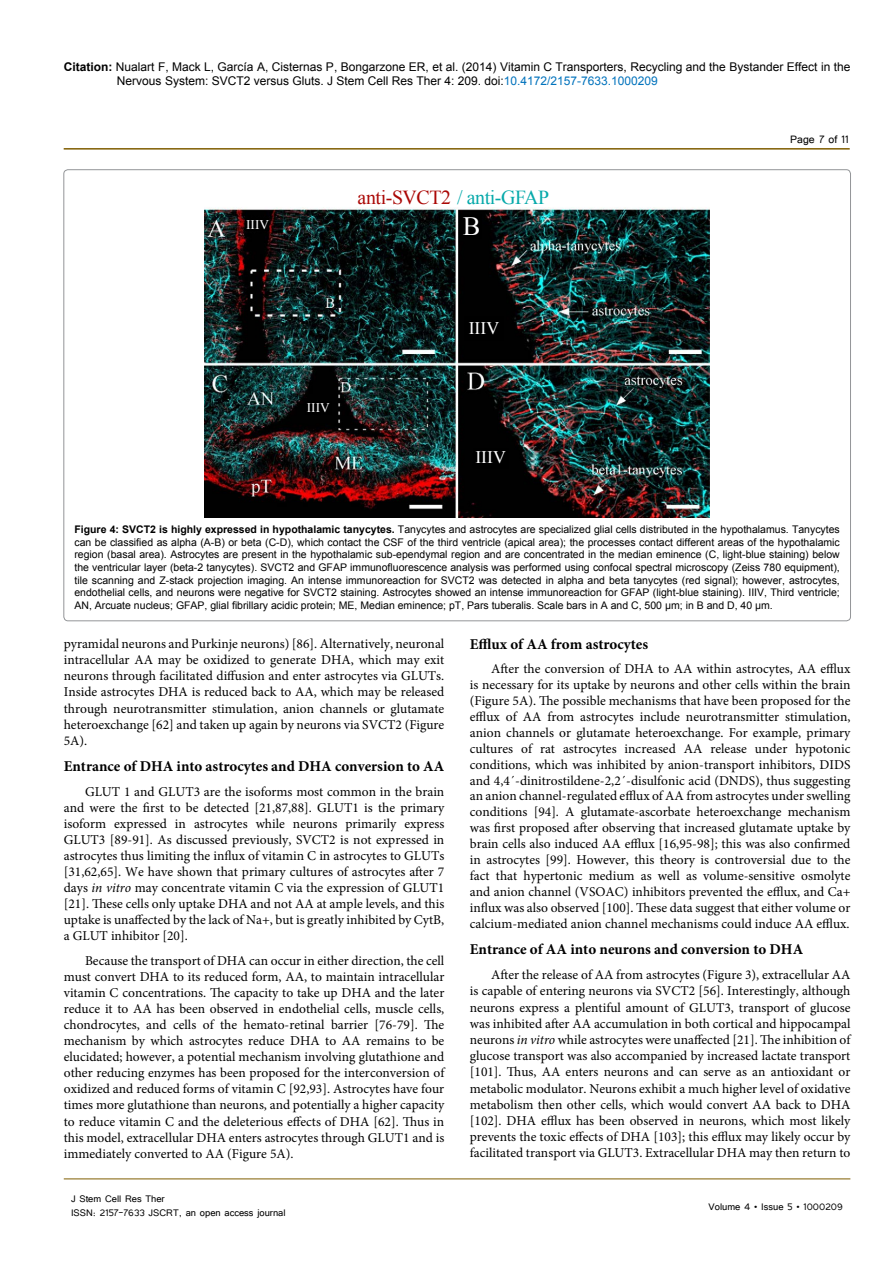
<style>
.page{position:relative;width:893px;height:1263px;background:#fff}
.page>*{position:absolute;margin:0;border:0;box-sizing:border-box;transform-origin:0 0}
.t1{font:26.4px "Times New Roman";color:#fff}
.t2{font:19.8px "Times New Roman";letter-spacing:-.02em;color:#aa0806}
.t3{font:17.7px "Times New Roman";color:#fff}
.t4{font:700 15px "Minion Pro";color:#000}
.t5{font:13.5px/16px "Minion Pro";color:#000;text-align:justify}
.t6{font:13.5px "Tunga";color:#000}
.t7{font:13.2px "Times New Roman";color:#fff}
.t8{font:12px/14.4px "Arial";color:#000}
.t9{font:12px/14.4px "Tunga";color:#000}
.t10{font:10.5px/12.6px "Arial";color:#000;text-align:justify}
.s1{font-weight:700}
.s2{color:#0072bc}
.s3{color:#06a9aa}
.s4{font-style:italic}
</style>
<div class="page">
<hr style="left:64px;top:148px;width:786px;height:2px;background:#7f5d00">
<hr style="left:64px;top:1179px;width:786px;height:1px;background:#7f5d00">
<img style="left:204px;top:207px;width:506px;height:310px">
<div style="left:245px;top:218px;width:24px;height:13px;background:#000"></div>
<div style="left:305px;top:401px;width:27px;height:14px;background:#000"></div>
<div style="left:473px;top:448px;width:36px;height:21px;background:#000"></div>
<div style="left:464px;top:316px;width:40px;height:24px;background:#000"></div>
<div style="left:461px;top:214px;width:21px;height:25px;background:#000"></div>
<p class="t8" style="left:117px;top:60px;width:735px;text-indent:-53px"><span class="s1">Citation:</span> Nualart F, Mack L, García A, Cisternas P, Bongarzone ER, et al. (2014) Vitamin C Transporters, Recycling and the Bystander Effect in the<br>Nervous System: SVCT2 versus Gluts. J Stem Cell Res Ther 4: 209. doi:<span class="s2">10.4172/2157-7633.1000209</span></p>
<p class="t7" style="left:246px;top:216px;width:24px">IIIV</p>
<h2 class="t2" style="left:358px;top:184px;width:193px">anti-SVCT2 <span class="s3">/ anti-GFAP</span></h2>
<h1 class="t1" style="left:463px;top:208px;width:19px">B</h1>
<p class="t7" style="left:307px;top:399px;width:24px">IIIV</p>
<h3 class="t3" style="left:469px;top:317px;width:32px">IIIV</h3>
<h3 class="t3" style="left:475px;top:446px;width:32px">IIIV</h3>
<p class="t6" style="left:790px;top:131px;width:60px">Page 7 of 11</p>
<p class="t10" style="left:74px;top:523px;width:767px"><span class="s1">Figure 4: SVCT2 is highly expressed in hypothalamic tanycytes.</span> Tanycytes and astrocytes are specialized glial cells distributed in the hypothalamus. Tanycytes can be classified as alpha (A-B) or beta (C-D), which contact the CSF of the third ventricle (apical area); the processes contact different areas of the hypothalamic region (basal area). Astrocytes are present in the hypothalamic sub-ependymal region and are concentrated in the median eminence (C, light-blue staining) below the ventricular layer (beta-2 tanycytes). SVCT2 and GFAP immunofluorescence analysis was performed using confocal spectral microscopy (Zeiss 780 equipment), tile scanning and Z-stack projection imaging. An intense immunoreaction for SVCT2 was detected in alpha and beta tanycytes (red signal); however, astrocytes, endothelial cells, and neurons were negative for SVCT2 staining. Astrocytes showed an intense immunoreaction for GFAP (light-blue staining). IIIV, Third ventricle; AN, Arcuate nucleus; GFAP, glial fibrillary acidic protein; ME, Median eminence; pT, Pars tuberalis. Scale bars in A and C, 500 µm; in B and D, 40 µm.</p>
<p class="t5" style="left:64px;top:635px;width:382px">pyramidal neurons and Purkinje neurons) [86]. Alternatively, neuronal intracellular AA may be oxidized to generate DHA, which may exit neurons through facilitated diffusion and enter astrocytes via GLUTs.<br>Inside astrocytes DHA is reduced back to AA, which may be released through neurotransmitter stimulation, anion channels or glutamate heteroexchange [62] and taken up again by neurons via SVCT2 (Figure 5A).</p>
<p class="t4" style="left:64px;top:756px;width:382px">Entrance of DHA into astrocytes and DHA conversion to AA</p>
<p class="t5" style="left:64px;top:784px;width:382px;text-indent:21px">GLUT 1 and GLUT3 are the isoforms most common in the brain and were the first to be detected [21,87,88]. GLUT1 is the primary isoform expressed in astrocytes while neurons primarily express GLUT3 [89-91]. As discussed previously, SVCT2 is not expressed in astrocytes thus limiting the influx of vitamin C in astrocytes to GLUTs [31,62,65]. We have shown that primary cultures of astrocytes after 7 days <span class="s4">in vitro</span> may concentrate vitamin C via the expression of GLUT1 [21]. These cells only uptake DHA and not AA at ample levels, and this uptake is unaffected by the lack of Na+, but is greatly inhibited by CytB, a GLUT inhibitor [20].</p>
<p class="t5" style="left:64px;top:953px;width:382px;text-indent:21px">Because the transport of DHA can occur in either direction, the cell must convert DHA to its reduced form, AA, to maintain intracellular vitamin C concentrations. The capacity to take up DHA and the later reduce it to AA has been observed in endothelial cells, muscle cells, chondrocytes, and cells of the hemato-retinal barrier [76-79]. The mechanism by which astrocytes reduce DHA to AA remains to be elucidated; however, a potential mechanism involving glutathione and other reducing enzymes has been proposed for the interconversion of oxidized and reduced forms of vitamin C [92,93]. Astrocytes have four times more glutathione than neurons, and potentially a higher capacity to reduce vitamin C and the deleterious effects of DHA [62]. Thus in this model, extracellular DHA enters astrocytes through GLUT1 and is immediately converted to AA (Figure 5A).</p>
<p class="t9" style="left:71px;top:1190px;width:216px">J Stem Cell Res Ther<br>ISSN: 2157-7633 JSCRT, an open access journal</p>
<p class="t4" style="left:470px;top:633px;width:180px">Efflux of AA from astrocytes</p>
<p class="t5" style="left:470px;top:661px;width:382px;text-indent:21px">After the conversion of DHA to AA within astrocytes, AA efflux is necessary for its uptake by neurons and other cells within the brain (Figure 5A). The possible mechanisms that have been proposed for the efflux of AA from astrocytes include neurotransmitter stimulation, anion channels or glutamate heteroexchange. For example, primary cultures of rat astrocytes increased AA release under hypotonic conditions, which was inhibited by anion-transport inhibitors, DIDS and 4,4´-dinitrostildene-2,2´-disulfonic acid (DNDS), thus suggesting an anion channel-regulated efflux of AA from astrocytes under swelling conditions [94]. A glutamate-ascorbate heteroexchange mechanism was first proposed after observing that increased glutamate uptake by brain cells also induced AA efflux [16,95-98]; this was also confirmed in astrocytes [99]. However, this theory is controversial due to the fact that hypertonic medium as well as volume-sensitive osmolyte and anion channel (VSOAC) inhibitors prevented the efflux, and Ca+ influx was also observed [100]. These data suggest that either volume or calcium-mediated anion channel mechanisms could induce AA efflux.</p>
<p class="t4" style="left:470px;top:939px;width:335px">Entrance of AA into neurons and conversion to DHA</p>
<p class="t5" style="left:470px;top:967px;width:382px;text-indent:21px">After the release of AA from astrocytes (Figure 3), extracellular AA is capable of entering neurons via SVCT2 [56]. Interestingly, although neurons express a plentiful amount of GLUT3, transport of glucose was inhibited after AA accumulation in both cortical and hippocampal neurons <span class="s4">in vitro</span> while astrocytes were unaffected [21]. The inhibition of glucose transport was also accompanied by increased lactate transport [101]. Thus, AA enters neurons and can serve as an antioxidant or metabolic modulator. Neurons exhibit a much higher level of oxidative metabolism then other cells, which would convert AA back to DHA [102]. DHA efflux has been observed in neurons, which most likely prevents the toxic effects of DHA [103]; this efflux may likely occur by facilitated transport via GLUT3. Extracellular DHA may then return to</p>
<p class="t9" style="left:709px;top:1199px;width:136px">Volume 4 • Issue 5 • 1000209</p>
</div>
